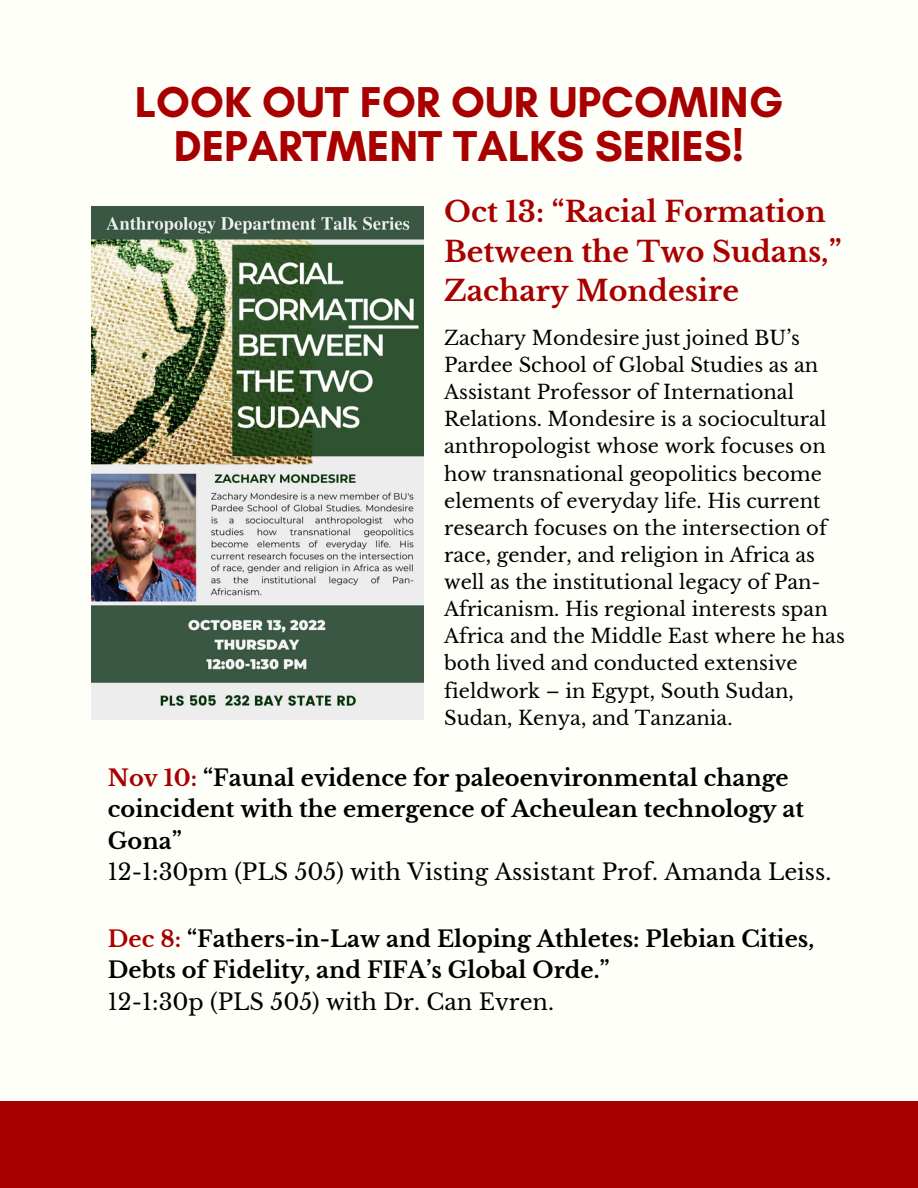
<style>
.page{position:relative;width:918px;height:1188px;background:#fffff9}
.page>*{position:absolute;margin:0;border:0;box-sizing:border-box;transform-origin:0 0}
.t1{font:700 43.95px/43.8px "Glacial Indifference";color:#a80000;text-align:center}
.t2{font:700 28.5px/39.5px "Libre Baskerville";color:#a80000}
.t3{font:700 22.5px/31.5px "Libre Baskerville";color:#000}
.t4{font:22.5px "Libre Baskerville";color:#000}
.t5{font:19.5px/27.2px "Libre Baskerville";color:#000}
.s1{color:#a80000}
</style>
<div class="page">
<img style="left:92px;top:206px;width:332px;height:513px">
<div style="left:0;top:1101px;width:918px;height:87px;background:#a80000"></div>
<h1 class="t1" style="left:135px;top:80px;width:650px">LOOK OUT FOR OUR UPCOMING<br>DEPARTMENT TALKS SERIES!</h1>
<h2 class="t2" style="left:444px;top:193px;width:399px">Oct 13: “Racial Formation<br>Between the Two Sudans,”<br>Zachary Mondesire</h2>
<p class="t5" style="left:444px;top:324px;width:402px">Zachary Mondesire just joined BU’s Pardee School of Global Studies as an Assistant Professor of International Relations. Mondesire is a sociocultural anthropologist whose work focuses on how transnational geopolitics become elements of everyday life. His current research focuses on the intersection of race, gender, and religion in Africa as well as the institutional legacy of Pan-Africanism. His regional interests span Africa and the Middle East where he has both lived and conducted extensive fieldwork – in Egypt, South Sudan, Sudan, Kenya, and Tanzania.</p>
<p class="t3" style="left:108px;top:762px;width:698px"><span class="s1">Nov 10:</span> “Faunal evidence for paleoenvironmental change coincident with the emergence of Acheulean technology at<br>Gona”</p>
<p class="t4" style="left:108px;top:859px;width:725px">12-1:30pm (PLS 505) with Visting Assistant Prof. Amanda Leiss.</p>
<p class="t3" style="left:108px;top:923px;width:708px"><span class="s1">Dec 8:</span> “Fathers-in-Law and Eloping Athletes: Plebian Cities,<br>Debts of Fidelity, and FIFA’s Global Orde.”</p>
<p class="t4" style="left:108px;top:988px;width:448px">12-1:30p (PLS 505) with Dr. Can Evren.</p>
</div>
